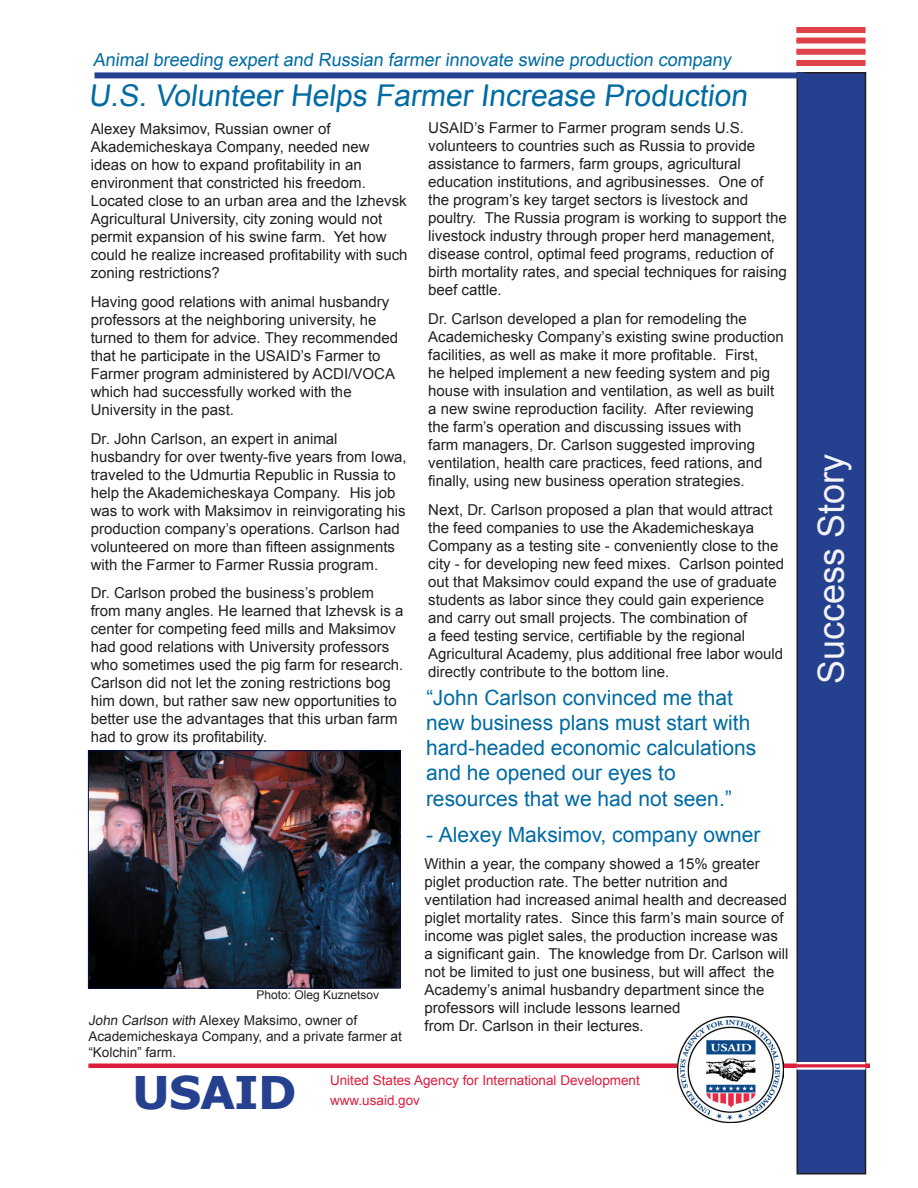
<style>
.page{position:relative;width:918px;height:1188px;background:#fff}
.page>*{position:absolute;margin:0;border:0;box-sizing:border-box;transform-origin:0 0}
.t1{font:700 45px "Tahoma";color:#25408f;scale:1.1 1}
.t2{font:36px "Arial";color:#f2f3f4}
.Headline{font:30px "Arial";color:#006ba3}
.PulloutQuote{font:21px/25.2px "Arial";color:#006ba3}
.Headline-2{font:18px "Arial";color:#006ba3}
.Main_Body_Copy{font:15px/18px "Arial";color:#231f20}
.PhotographsCaption{font:13.5px/16.2px "Arial";color:#231f20}
.t3{font:13.5px "Arial";color:#dc1e3e}
.t4{font:12px "Arial";color:#231f20}
</style>
<div class="page">
<div style="left:797px;top:73px;width:69px;height:1101px;background:#25408f"></div>
<div style="left:796px;top:72px;width:70px;height:1102px;border:2px solid #231f20"></div>
<div style="left:94px;top:72px;width:711px;height:6px;background:#25408f"></div>
<hr style="left:88px;top:1064px;width:782px;height:4px;background:#dc1e3e">
<hr style="left:796px;top:1067px;width:70px;height:3px;background:#fff">
<img style="left:677px;top:1017px;width:106px;height:106px">
<div style="left:796px;top:60px;width:70px;height:6px;background:#df424b"></div>
<div style="left:796px;top:49px;width:69px;height:6px;background:#df424b"></div>
<div style="left:796px;top:38px;width:69px;height:6px;background:#df424b"></div>
<div style="left:796px;top:27px;width:69px;height:6px;background:#df424b"></div>
<hr style="left:796px;top:1062px;width:69px;height:2px;background:#fff">
<img style="left:90px;top:752px;width:309px;height:235px">
<div style="left:88px;top:750px;width:313px;height:239px;border:1px solid #001143"></div>
<p class="Headline-2" style="left:93px;top:47px;width:643px">Animal breeding expert and Russian farmer innovate swine production company</p>
<p class="Headline" style="left:88px;top:75px;width:665px">U.S. Volunteer Helps Farmer Increase Production</p>
<p class="Main_Body_Copy" style="left:91px;top:120px;width:318px">Alexey Maksimov, Russian owner of Akademicheskaya Company, needed new ideas on how to expand profitability in an environment that constricted his freedom.<br>Located close to an urban area and the Izhevsk Agricultural University, city zoning would not permit expansion of his swine farm. Yet how could he realize increased profitability with such zoning restrictions?</p>
<p class="Main_Body_Copy" style="left:91px;top:292px;width:309px">Having good relations with animal husbandry professors at the neighboring university, he turned to them for advice. They recommended that he participate in the USAID’s Farmer to Farmer program administered by ACDI/VOCA which had successfully worked with the University in the past.</p>
<p class="Main_Body_Copy" style="left:91px;top:429px;width:317px">Dr. John Carlson, an expert in animal husbandry for over twenty-five years from Iowa, traveled to the Udmurtia Republic in Russia to help the Akademicheskaya Company. His job was to work with Maksimov in reinvigorating his production company’s operations. Carlson had volunteered on more than fifteen assignments with the Farmer to Farmer Russia program.</p>
<p class="Main_Body_Copy" style="left:91px;top:584px;width:314px">Dr. Carlson probed the business’s problem from many angles. He learned that Izhevsk is a center for competing feed mills and Maksimov had good relations with University professors who sometimes used the pig farm for research.<br>Carlson did not let the zoning restrictions bog him down, but rather saw new opportunities to better use the advantages that this urban farm had to grow its profitability.</p>
<p class="t4" style="left:256px;top:987px;width:124px">Photo: Oleg Kuznetsov</p>
<p class="PhotographsCaption" style="left:88px;top:1012px;width:315px">John Carlson with Alexey Maksimo, owner of<br>Academicheskaya Company, and a private farmer at “Kolchin” farm.</p>
<p class="Main_Body_Copy" style="left:428px;top:119px;width:360px">USAID’s Farmer to Farmer program sends U.S. volunteers to countries such as Russia to provide assistance to farmers, farm groups, agricultural education institutions, and agribusinesses. One of the program’s key target sectors is livestock and poultry. The Russia program is working to support the livestock industry through proper herd management, disease control, optimal feed programs, reduction of birth mortality rates, and special techniques for raising beef cattle.</p>
<p class="Main_Body_Copy" style="left:428px;top:310px;width:357px">Dr. Carlson developed a plan for remodeling the Academichesky Company’s existing swine production facilities, as well as make it more profitable. First,<br>he helped implement a new feeding system and pig house with insulation and ventilation, as well as built a new swine reproduction facility. After reviewing<br>the farm’s operation and discussing issues with<br>farm managers, Dr. Carlson suggested improving ventilation, health care practices, feed rations, and finally, using new business operation strategies.</p>
<p class="Main_Body_Copy" style="left:428px;top:500px;width:357px">Next, Dr. Carlson proposed a plan that would attract the feed companies to use the Akademicheskaya Company as a testing site - conveniently close to the city - for developing new feed mixes. Carlson pointed out that Maksimov could expand the use of graduate students as labor since they could gain experience and carry out small projects. The combination of<br>a feed testing service, certifiable by the regional Agricultural Academy, plus additional free labor would directly contribute to the bottom line.</p>
<p class="PulloutQuote" style="left:426px;top:685px;width:332px">“John Carlson convinced me that new business plans must start with hard-headed economic calculations and he opened our eyes to resources that we had not seen.”</p>
<p class="PulloutQuote" style="left:426px;top:821px;width:336px">- Alexey Maksimov, company owner</p>
<p class="Main_Body_Copy" style="left:425px;top:855px;width:366px">Within a year, the company showed a 15% greater piglet production rate. The better nutrition and ventilation had increased animal health and decreased piglet mortality rates. Since this farm’s main source of income was piglet sales, the production increase was a significant gain. The knowledge from Dr. Carlson will not be limited to just one business, but will affect the Academy’s animal husbandry department since the professors will include lessons learned<br>from Dr. Carlson in their lectures.</p>
<p class="t1" style="left:133px;top:1061px;width:150px">USAID</p>
<p class="t3" style="left:330px;top:1071px;width:311px">United States Agency for International Development</p>
<p class="t3" style="left:330px;top:1091px;width:92px">www.usaid.gov</p>
<p class="t2" style="left:806px;top:684px;width:232px;rotate:-90deg">Success Story</p>
</div>
